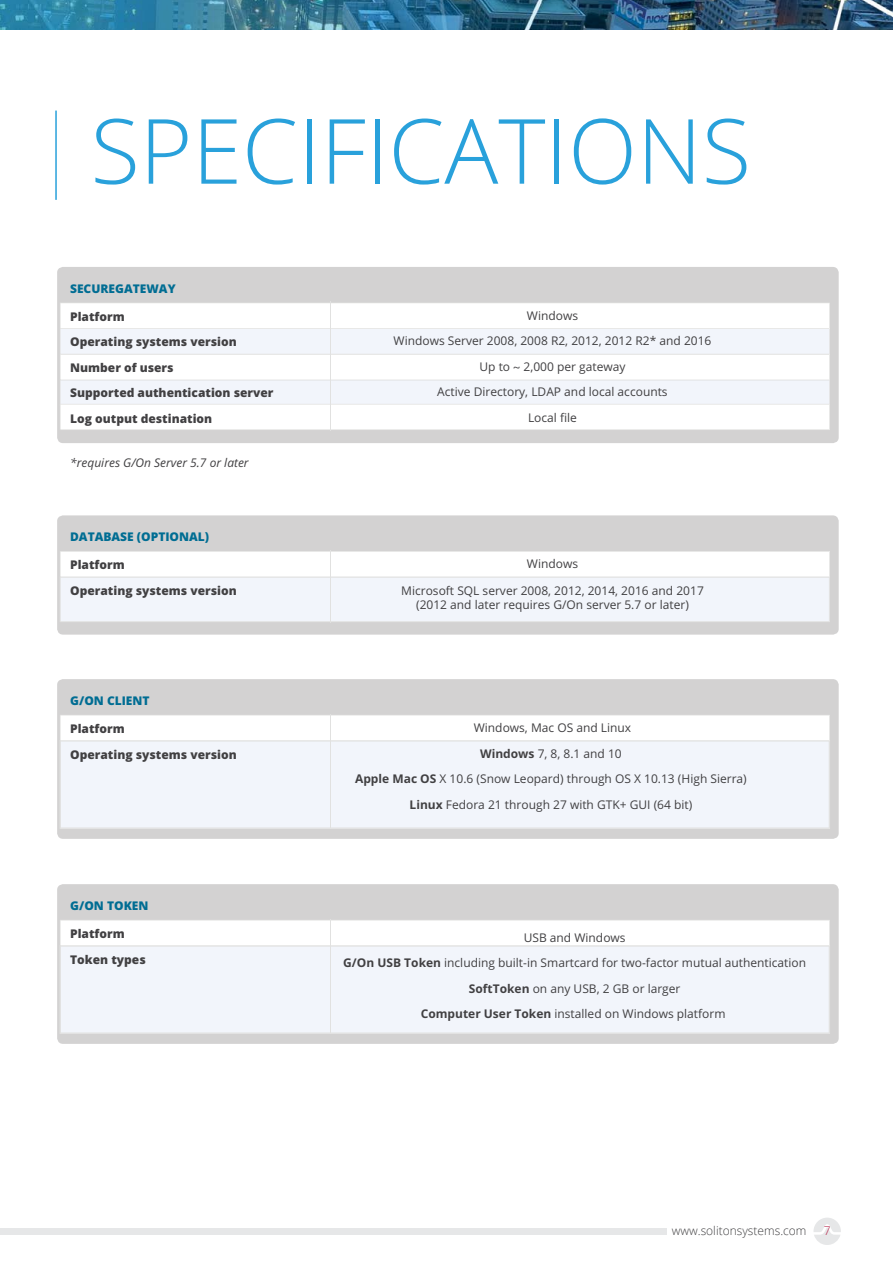
<style>
.page{position:relative;width:893px;height:1263px;background:#fff}
.page>*{position:absolute;margin:0;border:0;box-sizing:border-box;transform-origin:0 0}
.t1{font:300 90px "Open Sans";color:#29a1db}
.t2{font:12px/25.5px "Open Sans";color:#414042;text-align:center}
.t3{font:800 12px/25.5px "Open Sans";color:#414042}
.t4{font:800 12px "Open Sans";color:#006d93}
.t5{font:italic 12px "Open Sans";color:#414042}
.t6{font:300 12px "Open Sans";color:#414042}
.t7{font:300 12px "Open Sans";color:#b7274c}
.s1{font-family:"Myriad Pro"}
.s2{font-weight:700}
</style>
<div class="page">
<img style="left:0;top:0;width:893px;height:30px">
<svg style="left:813px;top:1218px;width:28px;height:27px"></svg>
<div style="left:0;top:1229px;width:667px;height:6px;background:#e6e7e8"></div>
<div style="left:57px;top:267px;width:782px;height:176px;background:#d3d2d2;border-radius:6px"></div>
<svg style="left:60px;top:302px;width:770px;height:128px;background:#f8f9fc"></svg>
<hr style="left:331px;top:302px;width:1px;height:129px;background:#e1e1e0">
<div style="left:57px;top:515px;width:782px;height:120px;background:#d3d2d2;border-radius:6px"></div>
<svg style="left:60px;top:551px;width:770px;height:71px;background:#f5f7fb"></svg>
<hr style="left:331px;top:550px;width:1px;height:72px;background:#e1e1e0">
<div style="left:57px;top:679px;width:782px;height:160px;background:#d3d2d2;border-radius:6px"></div>
<div style="left:60px;top:741px;width:770px;height:88px;background:#f2f5fb"></div>
<svg style="left:60px;top:715px;width:770px;height:26px;background:#fdfdfd"></svg>
<hr style="left:331px;top:714px;width:1px;height:113px;background:#e1e1e0">
<div style="left:57px;top:884px;width:782px;height:160px;background:#d3d2d2;border-radius:6px"></div>
<div style="left:60px;top:946px;width:770px;height:88px;background:#f2f5fb"></div>
<svg style="left:60px;top:920px;width:770px;height:26px;background:#fdfdfd"></svg>
<hr style="left:331px;top:919px;width:1px;height:113px;background:#e1e1e0">
<hr style="left:55px;top:111px;width:2px;height:89px;background:#29a1db">
<h1 class="t1" style="left:91px;top:89px;width:662px">Specifications</h1>
<p class="t4" style="left:70px;top:279px;width:107px">SECUREGATEWAY</p>
<p class="t3" style="left:70px;top:303px;width:205px">Platform<br>Operating systems version<br>Number of users<br>Supported authentication server<br>Log output destination</p>
<p class="t2" style="left:394px;top:302px;width:319px">Windows<br>Windows Server 2008, 2008 R2, 2012, 2012 R2* and 2016<br>Up to <span class="s1">~</span> 2,000 per gateway<br>Active Directory, LDAP and local accounts<br>Local file</p>
<p class="t5" style="left:70px;top:455px;width:180px">*requires G/On Server 5.7 or later</p>
<p class="t4" style="left:70px;top:528px;width:141px">DATABASE (OPTIONAL)</p>
<p class="t3" style="left:70px;top:552px;width:168px">Platform<br>Operating systems version</p>
<p class="t2" style="left:527px;top:551px;width:53px">Windows</p>
<p class="t2" style="left:401px;top:583px;width:304px;line-height:14.4px">Microsoft SQL server 2008, 2012, 2014, 2016 and 2017 (2012 and later requires G/On server 5.7 or later)</p>
<p class="t4" style="left:70px;top:691px;width:81px">G/ON CLIENT</p>
<p class="t3" style="left:70px;top:715px;width:168px">Platform<br>Operating systems version</p>
<p class="t2" style="left:355px;top:715px;width:393px">Windows, Mac OS and Linux<br><span class="s2">Windows</span> 7, 8, 8.1 and 10<br><span class="s2">Apple Mac OS</span> X 10.6 (Snow Leopard) through OS X 10.13 (High Sierra)<br><span class="s2">Linux</span> Fedora 21 through 27 with GTK+ GUI (64 bit)</p>
<p class="t4" style="left:70px;top:896px;width:80px">G/ON TOKEN</p>
<p class="t3" style="left:70px;top:920px;width:77px">Platform<br>Token types</p>
<p class="t2" style="left:343px;top:924px;width:464px">USB and Windows<br><span class="s2">G/On USB Token</span> including built-in Smartcard for two-factor mutual authentication <span class="s2">SoftToken</span> on any USB, 2 GB or larger<br><span class="s2">Computer User Token</span> installed on Windows platform</p>
<p class="t6" style="left:672px;top:1223px;width:136px">www.solitonsystems.com</p>
<p class="t7" style="left:824px;top:1223px;width:8px">7</p>
</div>
